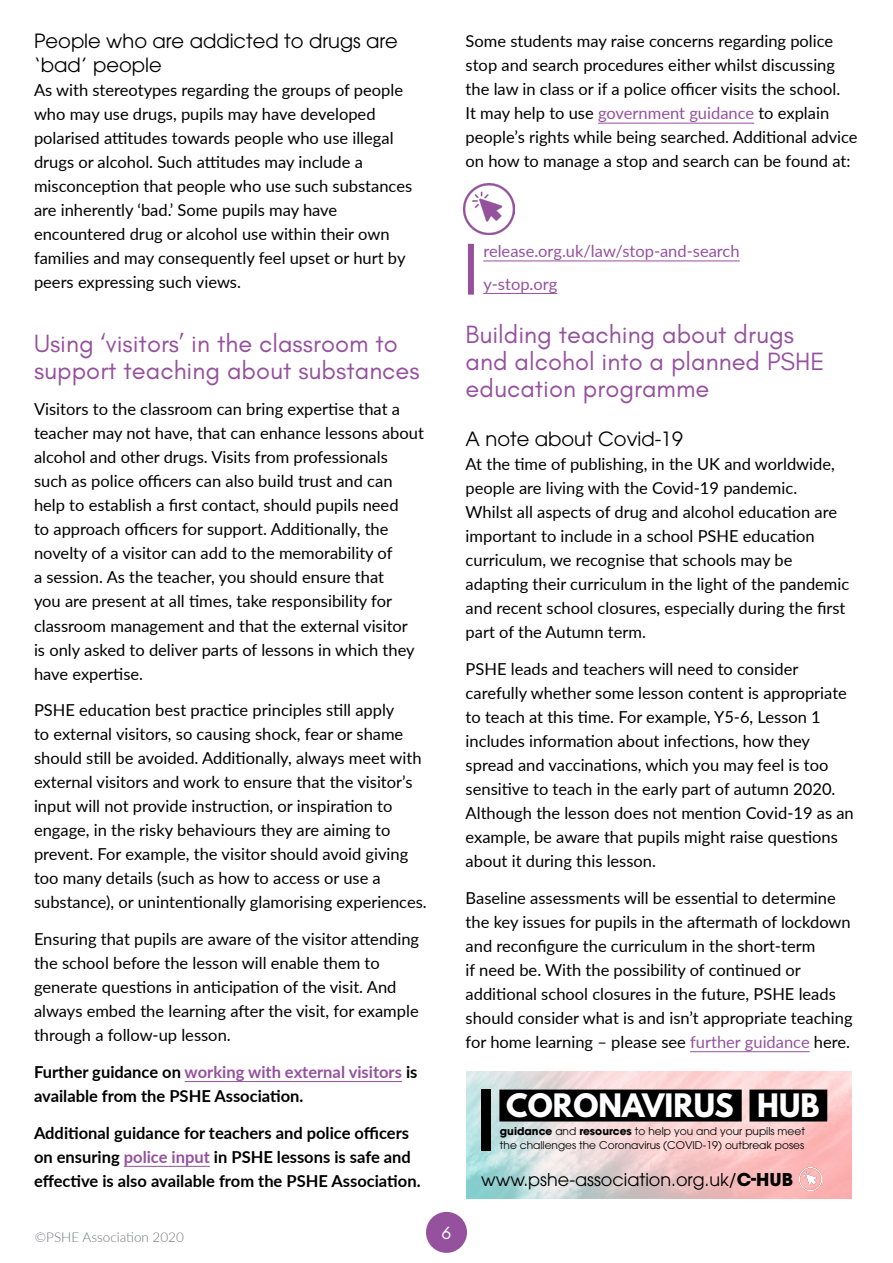
<style>
.page{position:relative;width:893px;height:1263px;background:#fff}
.page>*{position:absolute;margin:0;border:0;box-sizing:border-box;transform-origin:0 0}
.t1{font:700 28.65px "League Spartan";color:#fff}
.t2{font:25.5px/27px "Glacial Indifference";color:#95519e}
.t3{font:19.5px/23.4px "ITC Avant Garde Pro";color:#000}
.t4{font:18px "Glacial Indifference";color:#fff}
.t5{font:17.55px "ITC Avant Garde Pro";color:#000}
.t6{font:16.5px/24px "Lato";color:#000}
.t7{font:700 16.5px/24px "Lato";color:#000}
.t8{font:16.5px/32.5px "Lato";color:#95519e}
.t9{font:300 13.5px "Lato";color:#747679}
.t10{font:10.65px/14px "ITC Avant Garde Pro";color:#000}
.s1{color:#95519e}
.s2{font-weight:700}
</style>
<div class="page">
<div style="left:426px;top:1212px;width:41px;height:41px;background:#95519e;border-radius:50%"></div>
<hr style="left:185px;top:1081px;width:217px;height:1px;background:#95519e">
<hr style="left:124px;top:1166px;width:86px;height:1px;background:#95519e">
<hr style="left:598px;top:123px;width:156px;height:1px;background:#95519e">
<hr style="left:690px;top:1051px;width:120px;height:1px;background:#95519e">
<img style="left:467px;top:1071px;width:385px;height:127px">
<div style="left:499px;top:1089px;width:243px;height:32px;background:#000"></div>
<div style="left:749px;top:1089px;width:78px;height:32px;background:#000"></div>
<div style="left:481px;top:1089px;width:10px;height:62px;background:#000"></div>
<img style="left:799px;top:1168px;width:22px;height:23px">
<div style="left:468px;top:244px;width:6px;height:51px;background:#95519e"></div>
<img style="left:464px;top:184px;width:50px;height:50px">
<hr style="left:483px;top:261px;width:257px;height:1px;background:#95519e">
<hr style="left:483px;top:293px;width:74px;height:1px;background:#95519e">
<p class="t3" style="left:34px;top:29px;width:365px">People who are addicted to drugs are ‘bad’ people</p>
<p class="t6" style="left:34px;top:77px;width:380px">As with stereotypes regarding the groups of people who may use drugs, pupils may have developed polarised attitudes towards people who use illegal drugs or alcohol. Such attitudes may include a misconception that people who use such substances are inherently ‘bad.’ Some pupils may have encountered drug or alcohol use within their own families and may consequently feel upset or hurt by peers expressing such views.</p>
<h2 class="t2" style="left:34px;top:330px;width:387px">Using ‘visitors’ in the classroom to support teaching about substances</h2>
<p class="t6" style="left:34px;top:397px;width:391px">Visitors to the classroom can bring expertise that a teacher may not have, that can enhance lessons about alcohol and other drugs. Visits from professionals such as police officers can also build trust and can help to establish a first contact, should pupils need<br>to approach officers for support. Additionally, the novelty of a visitor can add to the memorability of<br>a session. As the teacher, you should ensure that<br>you are present at all times, take responsibility for classroom management and that the external visitor<br>is only asked to deliver parts of lessons in which they have expertise.</p>
<p class="t6" style="left:34px;top:698px;width:394px">PSHE education best practice principles still apply<br>to external visitors, so causing shock, fear or shame should still be avoided. Additionally, always meet with external visitors and work to ensure that the visitor’s input will not provide instruction, or inspiration to engage, in the risky behaviours they are aiming to prevent. For example, the visitor should avoid giving too many details (such as how to access or use a substance), or unintentionally glamorising experiences.</p>
<p class="t6" style="left:34px;top:926px;width:387px">Ensuring that pupils are aware of the visitor attending the school before the lesson will enable them to generate questions in anticipation of the visit. And always embed the learning after the visit, for example through a follow-up lesson.</p>
<p class="t7" style="left:34px;top:1059px;width:385px">Further guidance on <span class="s1">working with external visitors</span> is available from the PSHE Association.</p>
<p class="t7" style="left:34px;top:1120px;width:388px">Additional guidance for teachers and police officers on ensuring <span class="s1">police input</span> in PSHE lessons is safe and effective is also available from the PSHE Association.</p>
<p class="t9" style="left:35px;top:1227px;width:151px">©PSHE Association 2020</p>
<p class="t4" style="left:442px;top:1223px;width:11px">6</p>
<p class="t6" style="left:466px;top:29px;width:394px">Some students may raise concerns regarding police stop and search procedures either whilst discussing the law in class or if a police officer visits the school.<br>It may help to use <span class="s1">government guidance</span> to explain people’s rights while being searched. Additional advice on how to manage a stop and search can be found at:</p>
<p class="t8" style="left:483px;top:234px;width:258px">release.org.uk/law/stop-and-search y-stop.org</p>
<h2 class="t2" style="left:466px;top:322px;width:360px">Building teaching about drugs and alcohol into a planned PSHE education programme</h2>
<p class="t3" style="left:466px;top:427px;width:219px">A note about Covid-19</p>
<p class="t6" style="left:466px;top:452px;width:385px">At the time of publishing, in the UK and worldwide, people are living with the Covid-19 pandemic.<br>Whilst all aspects of drug and alcohol education are important to include in a school PSHE education curriculum, we recognise that schools may be adapting their curriculum in the light of the pandemic and recent school closures, especially during the first part of the Autumn term.</p>
<p class="t6" style="left:466px;top:656px;width:390px">PSHE leads and teachers will need to consider carefully whether some lesson content is appropriate to teach at this time. For example, Y5-6, Lesson 1 includes information about infections, how they spread and vaccinations, which you may feel is too sensitive to teach in the early part of autumn 2020.<br>Although the lesson does not mention Covid-19 as an example, be aware that pupils might raise questions about it during this lesson.</p>
<p class="t6" style="left:466px;top:885px;width:388px">Baseline assessments will be essential to determine the key issues for pupils in the aftermath of lockdown and reconfigure the curriculum in the short-term<br>if need be. With the possibility of continued or additional school closures in the future, PSHE leads should consider what is and isn’t appropriate teaching for home learning – please see <span class="s1">further guidance</span> here.</p>
<h1 class="t1" style="left:506px;top:1083px;width:315px">CORONAVIRUS HUB</h1>
<p class="t10" style="left:500px;top:1124px;width:307px"><span class="s2">guidance</span> and <span class="s2">resources</span> to help you and your pupils meet the challenges the Coronavirus (COVID-19) outbreak poses</p>
<p class="t5" style="left:481px;top:1168px;width:314px">www.pshe-association.org.uk/<span class="s2">C-HUB</span></p>
</div>
